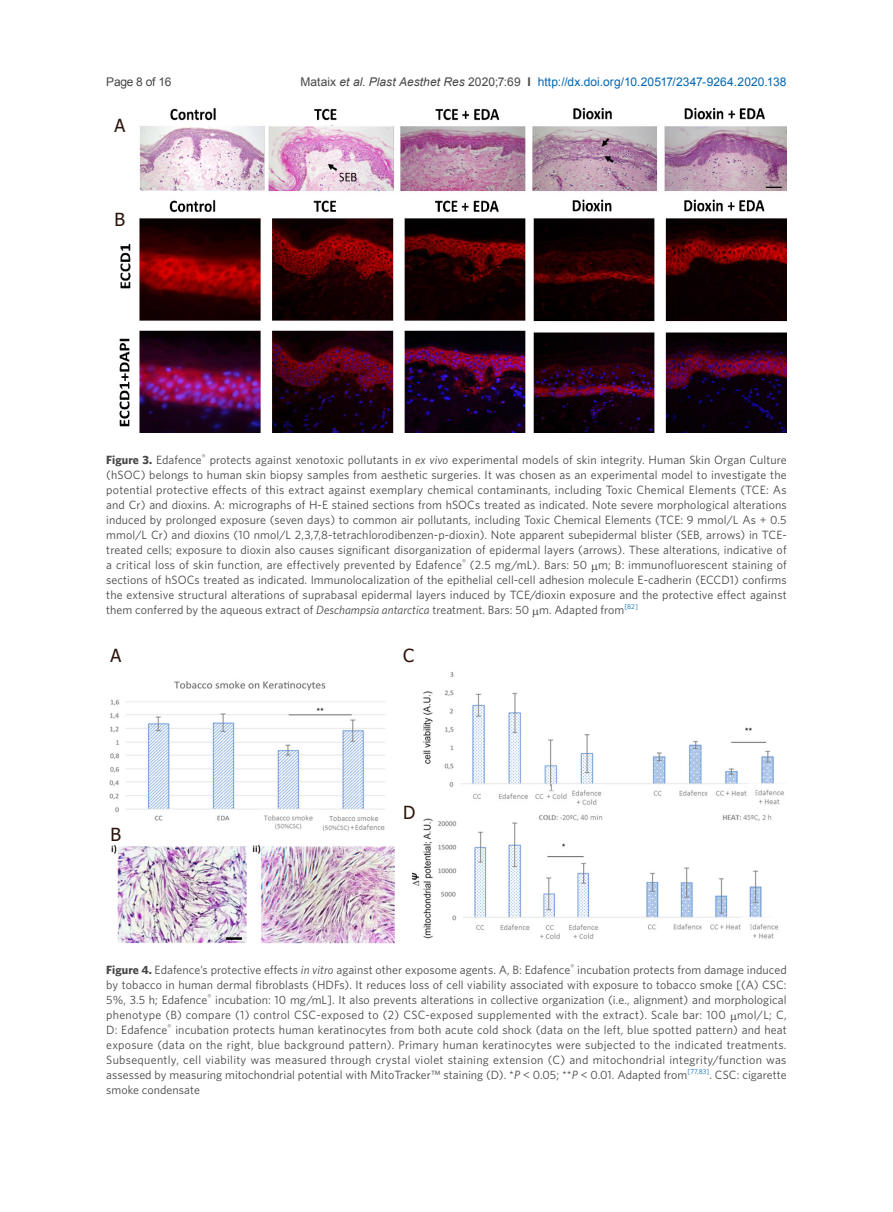
<style>
.page{position:relative;width:893px;height:1212px;background:#fff}
.page>*{position:absolute;margin:0;border:0;box-sizing:border-box;transform-origin:0 0}
.t1{font:18px "Tahoma";color:#2d150d}
.正文{font:12px/15px "Whitney";letter-spacing:.005em;color:#484648;text-align:justify}
.t2{font:12px "Arial";letter-spacing:.01em;color:#0166b3}
.正文-2{font:700 12px "Whitney";letter-spacing:.005em;color:#484648}
.t3{font:12px "Arial";letter-spacing:-.025em;color:#484648}
.正文-3{font:7.05px "Whitney";color:#0166b3}
.正文-4{font:7.05px "Whitney";color:#484648}
.s1{color:#484648}
.s2{font-style:italic;color:#484648}
.s3{font-weight:700;color:#484648}
.s4{font-style:italic}
.s5{font-weight:400}
.s6{font-weight:700}
</style>
<div class="page">
<img style="left:119px;top:107px;width:668px;height:326px">
<img style="left:109px;top:672px;width:675px;height:271px">
<p class="t3" style="left:106px;top:73px;width:67px">Page 8 of 16</p>
<p class="t2" style="left:300px;top:73px;width:488px"><span class="s1">Mataix</span> <span class="s2">et al</span><span class="s1">.</span> <span class="s2">Plast Aesthet Res</span> <span class="s1">2020;7:69</span> <span class="s3">I</span> http://dx.doi.org/10.20517/2347-9264.2020.138</p>
<p class="t1" style="left:114px;top:113px;width:12px">A</p>
<p class="t1" style="left:114px;top:207px;width:12px">B</p>
<p class="正文-4" style="left:202px;top:452px;width:5px">®</p>
<p class="正文" style="left:106px;top:452px;width:682px;text-indent:103px">protects against xenotoxic pollutants in <span class="s4">ex vivo</span> experimental models of skin integrity. Human Skin Organ Culture (hSOC) belongs to human skin biopsy samples from aesthetic surgeries. It was chosen as an experimental model to investigate the potential protective effects of this extract against exemplary chemical contaminants, including Toxic Chemical Elements (TCE: As and Cr) and dioxins. A: micrographs of H-E stained sections from hSOCs treated as indicated. Note severe morphological alterations induced by prolonged exposure (seven days) to common air pollutants, including Toxic Chemical Elements (TCE: 9 mmol/L As + 0.5 mmol/L Cr) and dioxins (10 nmol/L 2,3,7,8-tetrachlorodibenzen-p-dioxin). Note apparent subepidermal blister (SEB, arrows) in TCE&shy;treated cells; exposure to dioxin also causes significant disorganization of epidermal layers (arrows). These alterations, indicative of a critical loss of skin function, are effectively prevented by Edafence</p>
<p class="正文-2" style="left:106px;top:453px;width:97px">Figure 3. <span class="s5">Edafence</span></p>
<p class="正文-4" style="left:462px;top:557px;width:5px">®</p>
<p class="正文" style="left:106px;top:557px;width:682px;text-indent:364px">(2.5 mg/mL). Bars: 50 m; B: immunofluorescent staining of sections of hSOCs treated as indicated. Immunolocalization of the epithelial cell-cell adhesion molecule E-cadherin (ECCD1) confirms the extensive structural alterations of suprabasal epidermal layers induced by TCE/dioxin exposure and the protective effect against them conferred by the aqueous extract of <span class="s4">Deschampsia antarctica</span> treatment. Bars: 50 m. Adapted from</p>
<p class="正文-3" style="left:624px;top:602px;width:15px">[82]</p>
<p class="t1" style="left:111px;top:644px;width:12px">A</p>
<p class="t1" style="left:403px;top:644px;width:12px">C</p>
<p class="t1" style="left:111px;top:822px;width:12px">B</p>
<p class="t1" style="left:403px;top:800px;width:14px">D</p>
<p class="正文-4" style="left:570px;top:962px;width:5px">®</p>
<p class="正文" style="left:106px;top:962px;width:682px;text-indent:471px">incubation protects from damage induced by tobacco in human dermal fibroblasts (HDFs). It reduces loss of cell viability associated with exposure to tobacco smoke [(A) CSC:<br>5%, 3.5 h; Edafence</p>
<p class="正文" style="left:106px;top:962px;width:466px"><span class="s6">Figure 4.</span> Edafence’s protective effects <span class="s4">in vitro</span> against other exposome agents. A, B: Edafence</p>
<p class="正文-4" style="left:207px;top:992px;width:5px">®</p>
<p class="正文" style="left:106px;top:992px;width:682px;text-indent:109px">incubation: 10 mg/mL]. It also prevents alterations in collective organization (i.e., alignment) and morphological phenotype (B) compare (1) control CSC-exposed to (2) CSC-exposed supplemented with the extract). Scale bar: 100 mol/L; C, D: Edafence</p>
<p class="正文-4" style="left:168px;top:1022px;width:5px">®</p>
<p class="正文" style="left:106px;top:1022px;width:682px;text-indent:69px">incubation protects human keratinocytes from both acute cold shock (data on the left, blue spotted pattern) and heat exposure (data on the right, blue background pattern). Primary human keratinocytes were subjected to the indicated treatments.<br>Subsequently, cell viability was measured through crystal violet staining extension (C) and mitochondrial integrity/function was assessed by measuring mitochondrial potential with MitoTracker™ staining (D). *<span class="s4">P</span> &lt; 0.05; **<span class="s4">P</span> &lt; 0.01. Adapted from</p>
<p class="正文-3" style="left:687px;top:1067px;width:23px">[77,83]</p>
<p class="正文" style="left:709px;top:1067px;width:79px">. CSC: cigarette</p>
<p class="正文" style="left:106px;top:1082px;width:95px">smoke condensate</p>
</div>
